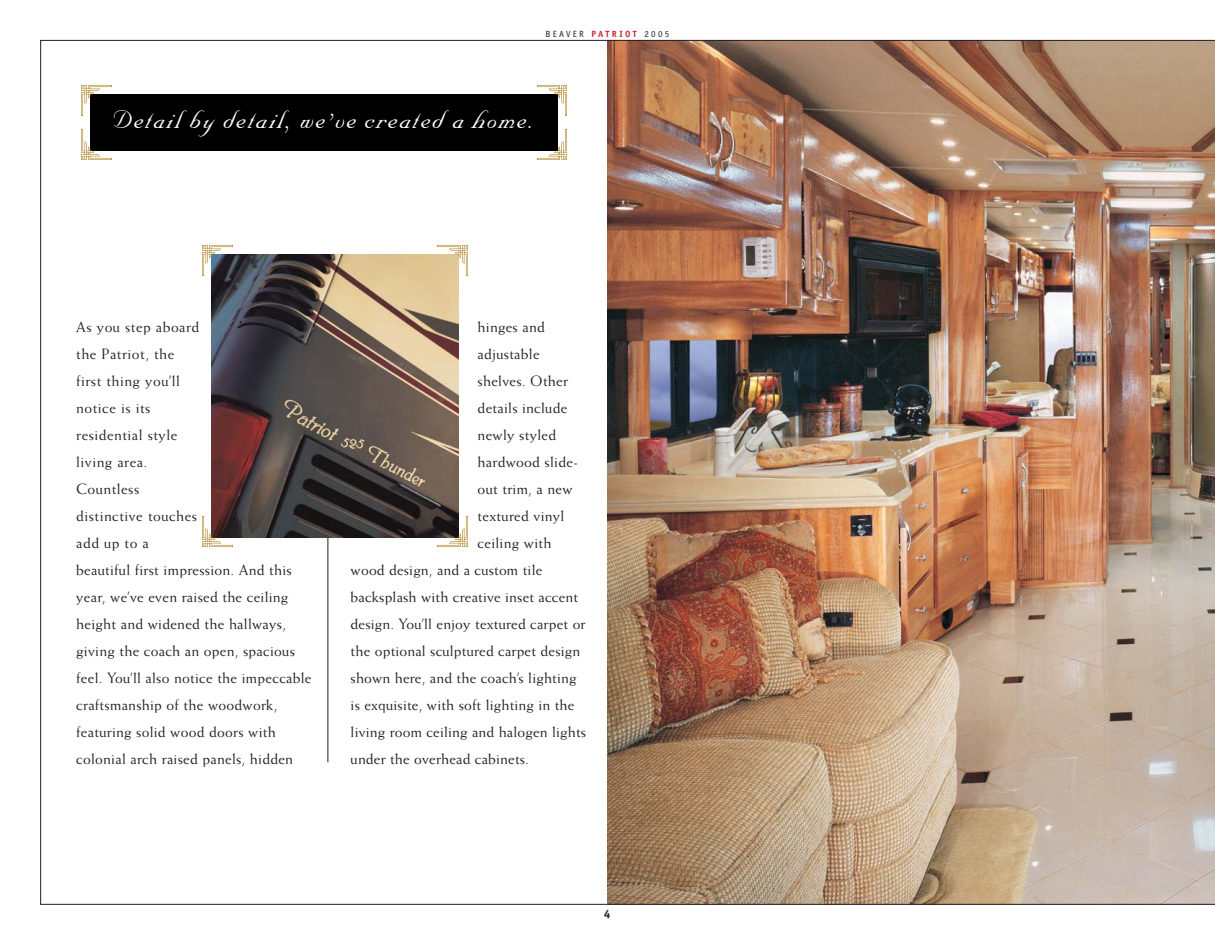
<style>
.page{position:relative;width:1215px;height:945px;background:#fff}
.page>*{position:absolute;margin:0;border:0;box-sizing:border-box;transform-origin:0 0}
.t1{font:30px "Nuptial Script";letter-spacing:.05em;color:#fff}
.t2{font:15px/27px "Weiss";letter-spacing:.015em;color:#231f20}
.t3{font:700 12px "Officina Sans";color:#231f20}
.t4{font:9px "Officina Sans";letter-spacing:.25em;color:#231f20}
.s1{font-weight:700;color:#c9262c}
</style>
<div class="page">
<img style="left:41px;top:40px;width:1174px;height:864px">
<div style="left:90px;top:94px;width:468px;height:57px;background:#000"></div>
<img style="left:81px;top:85px;width:30px;height:30px">
<svg style="left:111px;top:85px;width:426px;height:9px"></svg>
<img style="left:537px;top:85px;width:30px;height:30px">
<img style="left:558px;top:115px;width:9px;height:15px">
<img style="left:537px;top:130px;width:30px;height:30px">
<svg style="left:111px;top:151px;width:426px;height:9px"></svg>
<img style="left:81px;top:130px;width:30px;height:30px">
<img style="left:81px;top:115px;width:9px;height:15px">
<img style="left:212px;top:254px;width:246px;height:283px">
<img style="left:203px;top:245px;width:30px;height:30px">
<svg style="left:232px;top:245px;width:205px;height:9px"></svg>
<img style="left:437px;top:245px;width:30px;height:30px">
<img style="left:458px;top:275px;width:9px;height:241px">
<img style="left:437px;top:516px;width:30px;height:30px">
<svg style="left:233px;top:537px;width:204px;height:9px"></svg>
<img style="left:203px;top:516px;width:30px;height:30px">
<img style="left:203px;top:275px;width:9px;height:241px">
<p class="t4" style="left:546px;top:30px;width:125px">BEAVER <span class="s1">PATRIOT</span> 2005</p>
<h1 class="t1" style="left:113px;top:100px;width:424px">Detail by detail, we’ve created a home.</h1>
<p class="t2" style="left:76px;top:314px;width:237px">As you step aboard<br>the Patriot, the<br>first thing you’ll<br>notice is its<br>residential style<br>living area.<br>Countless<br>distinctive touches<br>add up to a<br>beautiful first impression. And this year, we’ve even raised the ceiling height and widened the hallways, giving the coach an open, spacious feel. You’ll also notice the impeccable craftsmanship of the woodwork, featuring solid wood doors with colonial arch raised panels, hidden</p>
<p class="t2" style="left:478px;top:314px;width:69px">hinges and</p>
<p class="t2" style="left:478px;top:341px;width:64px">adjustable</p>
<p class="t2" style="left:478px;top:368px;width:92px">shelves. Other</p>
<p class="t2" style="left:478px;top:395px;width:91px">details include</p>
<p class="t2" style="left:478px;top:422px;width:80px">newly styled</p>
<p class="t2" style="left:478px;top:449px;width:102px">hardwood slide-</p>
<p class="t2" style="left:478px;top:476px;width:97px">out trim, a new</p>
<p class="t2" style="left:478px;top:503px;width:88px">textured vinyl</p>
<p class="t2" style="left:478px;top:530px;width:75px">ceiling with</p>
<p class="t2" style="left:351px;top:557px;width:193px">wood design, and a custom tile</p>
<p class="t2" style="left:351px;top:584px;width:229px">backsplash with creative inset accent</p>
<p class="t2" style="left:351px;top:611px;width:236px">design. You’ll enjoy textured carpet or</p>
<p class="t2" style="left:351px;top:638px;width:231px">the optional sculptured carpet design</p>
<p class="t2" style="left:351px;top:665px;width:227px">shown here, and the coach’s lighting</p>
<p class="t2" style="left:351px;top:692px;width:225px">is exquisite, with soft lighting in the</p>
<p class="t2" style="left:351px;top:719px;width:237px">living room ceiling and halogen lights</p>
<p class="t2" style="left:351px;top:746px;width:180px">under the overhead cabinets.</p>
<p class="t3" style="left:604px;top:909px;width:8px">4</p>
</div>
